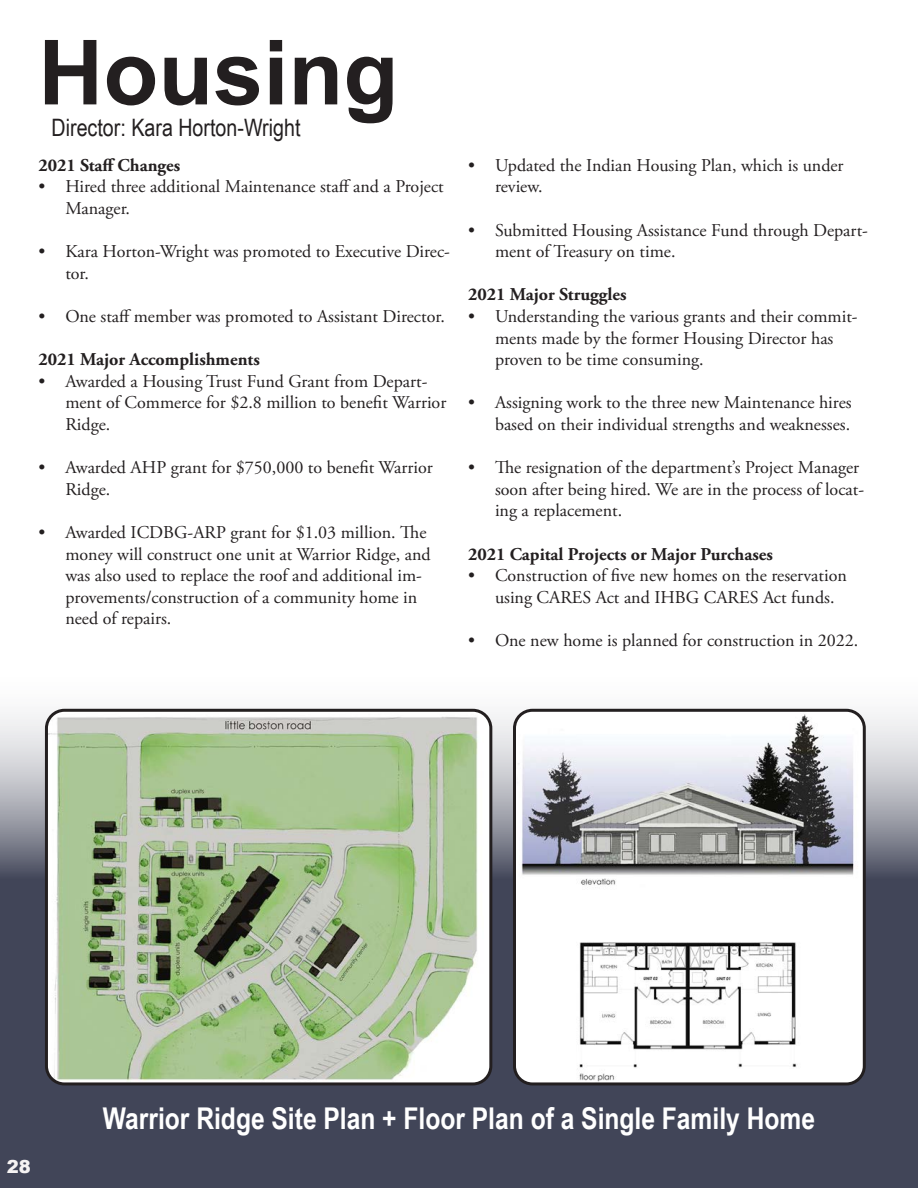
<style>
.page{position:relative;width:918px;height:1188px;background:#fff}
.page>*{position:absolute;margin:0;border:0;box-sizing:border-box;transform-origin:0 0}
.t1{font:700 90px "Arial";color:#231f20}
.t2{font:700 30px "Arial Narrow";color:#fff}
.t3{font:24px "Arial Narrow";color:#231f20}
.t4{font:18px/21.6px "Adobe Garamond Pro";color:#231f20}
.t5{font:700 18px "Adobe Garamond Pro";color:#231f20}
.t6{font:900 18px "Arial";color:#f5f3f3}
</style>
<div class="page">
<svg style="left:0;top:708px;width:918px;height:480px;background:#515566"></svg>
<img style="left:46px;top:710px;width:445px;height:374px">
<div style="left:45px;top:709px;width:447px;height:376px;border:3px solid #231f20;border-radius:18px"></div>
<img style="left:514px;top:712px;width:350px;height:372px">
<div style="left:513px;top:709px;width:353px;height:376px;border:3px solid #231f20;border-radius:18px"></div>
<p class="t1" style="left:38px;top:9px;width:361px">Housing</p>
<p class="t3" style="left:52px;top:110px;width:250px">Director: Kara Horton-Wright</p>
<p class="t5" style="left:38px;top:155px;width:143px">2021 Staff Changes</p>
<p class="t4" style="left:65px;top:176px;width:380px;text-indent:-27px">• Hired three additional Maintenance staff and a Project<br>Manager.</p>
<p class="t4" style="left:65px;top:241px;width:386px;text-indent:-27px">• Kara Horton-Wright was promoted to Executive Direc&shy;tor.</p>
<p class="t4" style="left:38px;top:306px;width:408px">• One staff member was promoted to Assistant Director.</p>
<p class="t5" style="left:38px;top:349px;width:223px">2021 Major Accomplishments</p>
<p class="t4" style="left:65px;top:371px;width:383px;text-indent:-27px">• Awarded a Housing Trust Fund Grant from Depart&shy;ment of Commerce for $2.8 million to benefit Warrior<br>Ridge.</p>
<p class="t4" style="left:65px;top:457px;width:369px;text-indent:-27px">• Awarded AHP grant for $750,000 to benefit Warrior<br>Ridge.</p>
<p class="t4" style="left:65px;top:522px;width:367px;text-indent:-27px">• Awarded ICDBG-ARP grant for $1.03 million. The money will construct one unit at Warrior Ridge, and was also used to replace the roof and additional im&shy;provements/construction of a community home in need of repairs.</p>
<p class="t4" style="left:495px;top:155px;width:350px;text-indent:-27px">• Updated the Indian Housing Plan, which is under review.</p>
<p class="t4" style="left:495px;top:220px;width:375px;text-indent:-27px">• Submitted Housing Assistance Fund through Depart&shy;ment of Treasury on time.</p>
<p class="t5" style="left:468px;top:284px;width:160px">2021 Major Struggles</p>
<p class="t4" style="left:495px;top:306px;width:364px;text-indent:-27px">• Understanding the various grants and their commit&shy;ments made by the former Housing Director has proven to be time consuming.</p>
<p class="t4" style="left:468px;top:392px;width:385px;text-align:right">• Assigning work to the three new Maintenance hires based on their individual strengths and weaknesses.</p>
<p class="t4" style="left:495px;top:457px;width:371px;text-indent:-27px">• The resignation of the department’s Project Manager soon after being hired. We are in the process of locat&shy;ing a replacement.</p>
<p class="t5" style="left:468px;top:543px;width:306px">2021 Capital Projects or Major Purchases</p>
<p class="t4" style="left:495px;top:565px;width:353px;text-indent:-27px">• Construction of five new homes on the reservation using CARES Act and IHBG CARES Act funds.</p>
<p class="t4" style="left:468px;top:630px;width:392px">• One new home is planned for construction in 2022.</p>
<p class="t6" style="left:7px;top:1153px;width:26px">28</p>
<p class="t2" style="left:103px;top:1096px;width:714px">Warrior Ridge Site Plan + Floor Plan of a Single Family Home</p>
</div>
